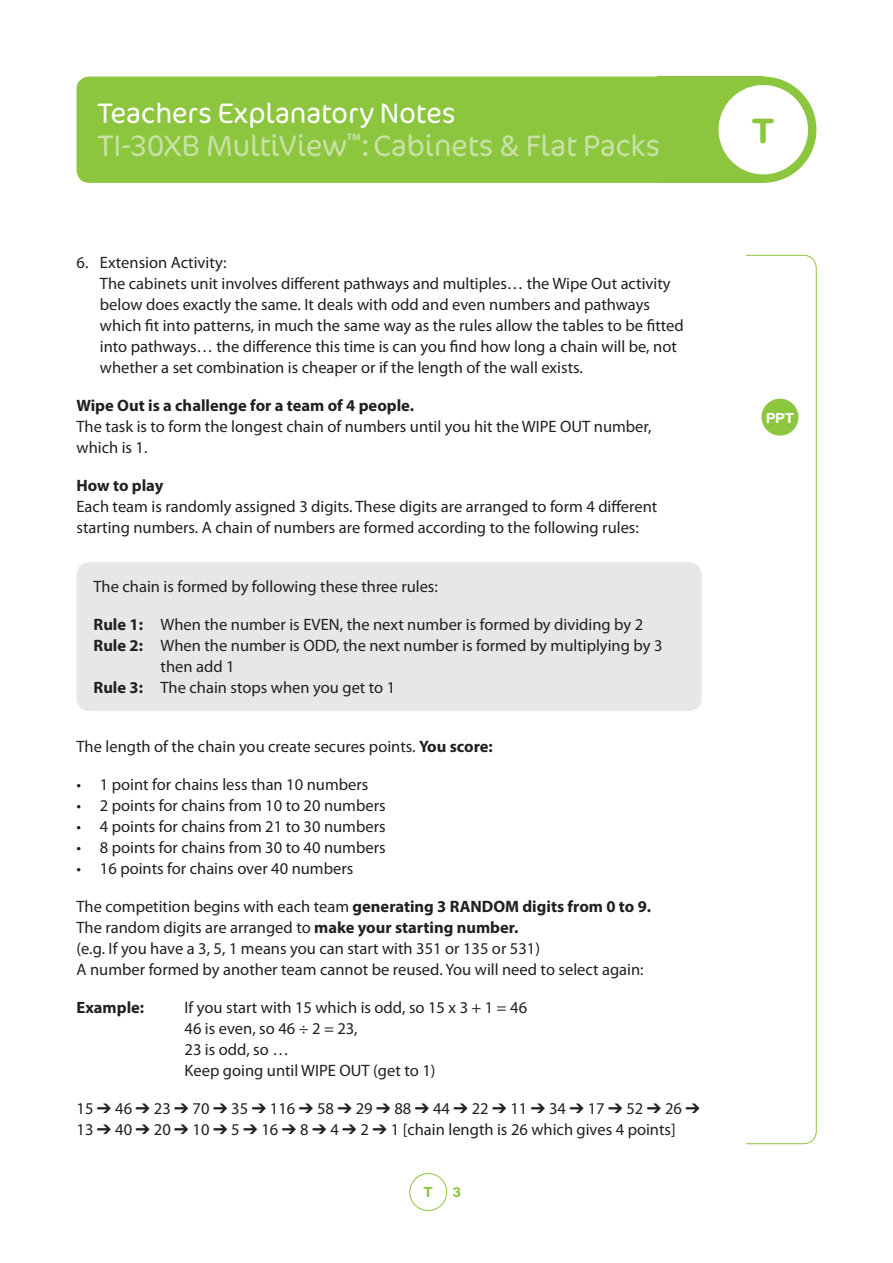
<style>
.page{position:relative;width:893px;height:1263px;background:#fff}
.page>*{position:absolute;margin:0;border:0;box-sizing:border-box;transform-origin:0 0}
.t1{font:700 33.75px "Helvetica Rounded";color:#8bc63e}
.t2{font:300 30px "Cocon";letter-spacing:-.01em;color:#c9e1a4}
.t3{font:300 28.5px "Cocon";letter-spacing:-.01em;color:#fff}
.t4{font:16.5px/21px "Myriad Pro";color:#231f20}
.t5{font:700 16.5px "Myriad Pro";color:#231f20}
.t6{font:700 13.95px "Helvetica Rounded";color:#fff}
.t7{font:700 13.95px "Helvetica Rounded";color:#8bc63e}
.s1{font-weight:700}
</style>
<div class="page">
<div style="left:409px;top:1173px;width:38px;height:38px;border:1px solid #8bc63e;border-radius:50%"></div>
<div style="left:77px;top:562px;width:625px;height:149px;background:#e6e7e9;border-radius:13px"></div>
<div style="left:658px;top:77px;width:106px;height:106px;background:#8bc63e"></div>
<div style="left:77px;top:77px;width:613px;height:106px;background:#8bc63e;border-radius:13px"></div>
<div style="left:710px;top:77px;width:106px;height:106px;background:#8bc63e;border-radius:50%"></div>
<div style="left:719px;top:85px;width:89px;height:89px;background:#fff;border-radius:50%"></div>
<svg style="left:746px;top:255px;width:71px;height:889px"></svg>
<div style="left:761px;top:399px;width:37px;height:37px;background:#8bc63e;border-radius:50%"></div>
<p class="t3" style="left:98px;top:92px;width:359px">Teachers Explanatory Notes</p>
<p class="t2" style="left:98px;top:123px;width:564px">TI-30XB MultiView<sup>™</sup>:Cabinets &amp; Flat Packs</p>
<p class="t4" style="left:100px;top:251px;width:585px;text-indent:-23px">6. Extension Activity:<br>The cabinets unit involves different pathways and multiples… the Wipe Out activity below does exactly the same. It deals with odd and even numbers and pathways which fit into patterns, in much the same way as the rules allow the tables to be fitted into pathways… the difference this time is can you find how long a chain will be, not whether a set combination is cheaper or if the length of the wall exists.</p>
<p class="t4" style="left:77px;top:394px;width:576px"><span class="s1">Wipe Out is a challenge for a team of 4 people.<br></span>The task is to form the longest chain of numbers until you hit the WIPE OUT number, which is 1.</p>
<p class="t4" style="left:77px;top:474px;width:582px"><span class="s1">How to play<br></span>Each team is randomly assigned 3 digits. These digits are arranged to form 4 different starting numbers. A chain of numbers are formed according to the following rules:</p>
<p class="t4" style="left:94px;top:575px;width:346px">The chain is formed by following these three rules:</p>
<p class="t4" style="left:94px;top:613px;width:551px"><span class="s1">Rule 1:</span> When the number is EVEN, the next number is formed by dividing by 2</p>
<p class="t4" style="left:94px;top:634px;width:570px"><span class="s1">Rule 2:</span> When the number is ODD, the next number is formed by multiplying by 3</p>
<p class="t4" style="left:161px;top:655px;width:76px">then add 1</p>
<p class="t4" style="left:94px;top:676px;width:303px"><span class="s1">Rule 3:</span> The chain stops when you get to 1</p>
<p class="t4" style="left:77px;top:735px;width:418px">The length of the chain you create secures points. <span class="s1">You score:</span></p>
<p class="t4" style="left:77px;top:773px;width:293px">• 1 point for chains less than 10 numbers</p>
<p class="t4" style="left:77px;top:794px;width:311px">• 2 points for chains from 10 to 20 numbers</p>
<p class="t4" style="left:77px;top:815px;width:311px">• 4 points for chains from 21 to 30 numbers</p>
<p class="t4" style="left:77px;top:836px;width:311px">• 8 points for chains from 30 to 40 numbers</p>
<p class="t4" style="left:77px;top:857px;width:278px">• 16 points for chains over 40 numbers</p>
<p class="t4" style="left:77px;top:895px;width:576px">The competition begins with each team <span class="s1">generating 3 RANDOM digits from 0 to 9.<br></span>The random digits are arranged to <span class="s1">make your starting number.<br></span>(e.g. If you have a 3, 5, 1 means you can start with 351 or 135 or 531)<br>A number formed by another team cannot be reused. You will need to select again:</p>
<p class="t5" style="left:77px;top:996px;width:69px">Example:</p>
<p class="t4" style="left:185px;top:996px;width:344px">If you start with 15 which is odd, so 15 x 3 + 1 = 46<br>46 is even, so 46 ÷ 2 = 23,<br>23 is odd, so …<br>Keep going until WIPE OUT (get to 1)</p>
<p class="t4" style="left:77px;top:1097px;width:625px">15 ➔ 46 ➔ 23 ➔ 70 ➔ 35 ➔ 116 ➔ 58 ➔ 29 ➔ 88 ➔ 44 ➔ 22 ➔ 11 ➔ 34 ➔ 17 ➔ 52 ➔ 26 ➔<br>13 ➔ 40 ➔ 20 ➔ 10 ➔ 5 ➔ 16 ➔ 8 ➔ 4 ➔ 2 ➔ 1 [chain length is 26 which gives 4 points]</p>
<p class="t7" style="left:423px;top:1184px;width:11px">T</p>
<p class="t1" style="left:752px;top:110px;width:24px">T</p>
<p class="t6" style="left:766px;top:409px;width:30px">PPT</p>
</div>
